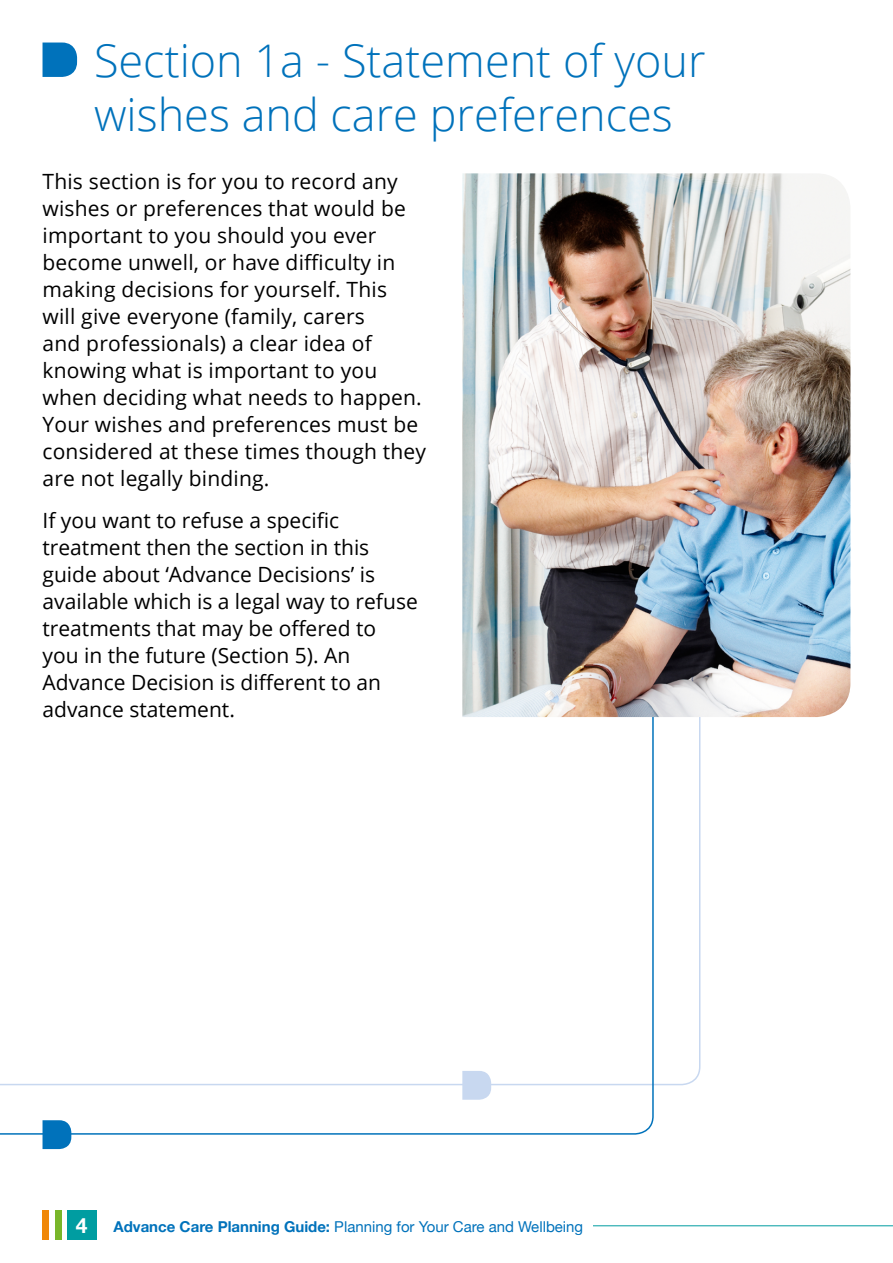
<style>
.page{position:relative;width:893px;height:1263px;background:#fff}
.page>*{position:absolute;margin:0;border:0;box-sizing:border-box;transform-origin:0 0}
.t1{font:300 45px/54px "Open Sans";color:#0072bb}
.t2{font:21px/27px "Open Sans";letter-spacing:.01em;color:#000}
.t3{font:15px "Helvetica Neue";color:#0072bb}
.s1{font-weight:700;font-size:21px;color:#fff}
.s2{font-weight:700}
</style>
<div class="page">
<svg style="left:43px;top:43px;width:34px;height:34px"></svg>
<svg style="left:43px;top:1135px;width:28px;height:14px"></svg>
<svg style="left:0;top:717px;width:654px;height:418px"></svg>
<img style="left:462px;top:173px;width:388px;height:544px">
<div style="left:67px;top:1211px;width:29px;height:29px;background:#009da1"></div>
<div style="left:43px;top:1211px;width:6px;height:29px;background:#f08707"></div>
<div style="left:55px;top:1211px;width:6px;height:29px;background:#79b62a"></div>
<hr style="left:162px;top:1225px;width:731px;height:1px;background:#009da1">
<div style="left:113px;top:1211px;width:480px;height:29px;background:#fff"></div>
<h1 class="t1" style="left:94px;top:32px;width:613px">Section 1a - Statement of your wishes and care preferences</h1>
<p class="t2" style="left:43px;top:167px;width:385px">This section is for you to record any wishes or preferences that would be important to you should you ever become unwell, or have difficulty in making decisions for yourself. This<br>will give everyone (family, carers<br>and professionals) a clear idea of knowing what is important to you when deciding what needs to happen.<br>Your wishes and preferences must be considered at these times though they are not legally binding.</p>
<p class="t2" style="left:43px;top:506px;width:377px">If you want to refuse a specific treatment then the section in this guide about ‘Advance Decisions’ is available which is a legal way to refuse treatments that may be offered to<br>you in the future (Section 5). An<br>Advance Decision is different to an advance statement.</p>
<p class="t3" style="left:76px;top:1215px;width:509px"><span class="s1">4</span> <span class="s2">Advance Care Planning Guide:</span> Planning for Your Care and Wellbeing</p>
</div>
